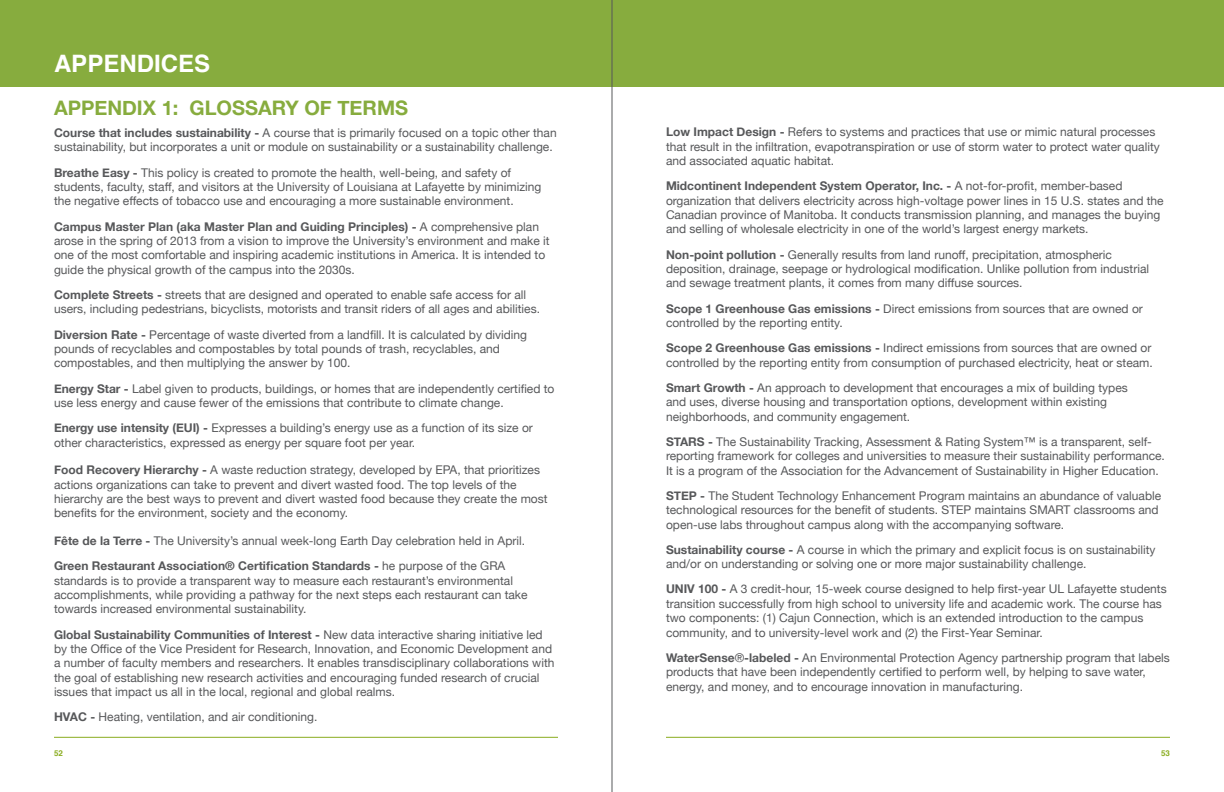
<style>
.page{position:relative;width:1224px;height:792px;background:#fff}
.page>*{position:absolute;margin:0;border:0;box-sizing:border-box;transform-origin:0 0}
.t1{font:700 24px "Helvetica";color:#fff}
.t2{font:700 20px "Helvetica Neue";color:#87ac3e}
.t3{font:12px/14.4px "Helvetica Neue";color:#57585a}
.t4{font:700 8px "Helvetica";color:#89ac1e}
.s1{font-weight:700}
</style>
<div class="page">
<hr style="left:666px;top:737px;width:504px;height:1px;background:#89ac1e">
<hr style="left:54px;top:737px;width:504px;height:1px;background:#89ac1e">
<div style="left:0;top:0;width:1224px;height:87px;background:#87ac3e"></div>
<hr style="left:612px;top:0;width:1px;height:792px;background:#57585a">
<p class="t1" style="left:54px;top:44px;width:158px">APPENDICES</p>
<p class="t2" style="left:54px;top:92px;width:356px">APPENDIX 1: GLOSSARY OF TERMS</p>
<p class="t3" style="left:54px;top:126px;width:504px"><span class="s1">Course that includes sustainability -</span> A course that is primarily focused on a topic other than sustainability, but incorporates a unit or module on sustainability or a sustainability challenge.</p>
<p class="t3" style="left:54px;top:166px;width:489px"><span class="s1">Breathe Easy -</span> This policy is created to promote the health, well-being, and safety of students, faculty, staff, and visitors at the University of Louisiana at Lafayette by minimizing the negative effects of tobacco use and encouraging a more sustainable environment.</p>
<p class="t3" style="left:54px;top:220px;width:497px"><span class="s1">Campus Master Plan (aka Master Plan and Guiding Principles) -</span> A comprehensive plan arose in the spring of 2013 from a vision to improve the University’s environment and make it one of the most comfortable and inspiring academic institutions in America. It is intended to guide the physical growth of the campus into the 2030s.</p>
<p class="t3" style="left:54px;top:288px;width:488px"><span class="s1">Complete Streets -</span> streets that are designed and operated to enable safe access for all users, including pedestrians, bicyclists, motorists and transit riders of all ages and abilities.</p>
<p class="t3" style="left:54px;top:328px;width:475px"><span class="s1">Diversion Rate -</span> Percentage of waste diverted from a landfill. It is calculated by dividing pounds of recyclables and compostables by total pounds of trash, recyclables, and compostables, and then multiplying the answer by 100.</p>
<p class="t3" style="left:54px;top:382px;width:502px"><span class="s1">Energy Star -</span> Label given to products, buildings, or homes that are independently certified to use less energy and cause fewer of the emissions that contribute to climate change.</p>
<p class="t3" style="left:54px;top:421px;width:480px"><span class="s1">Energy use intensity (EUI) -</span> Expresses a building’s energy use as a function of its size or other characteristics, expressed as energy per square foot per year.</p>
<p class="t3" style="left:54px;top:463px;width:495px"><span class="s1">Food Recovery Hierarchy -</span> A waste reduction strategy, developed by EPA, that prioritizes actions organizations can take to prevent and divert wasted food. The top levels of the hierarchy are the best ways to prevent and divert wasted food because they create the most benefits for the environment, society and the economy.</p>
<p class="t3" style="left:54px;top:534px;width:473px"><span class="s1">Fête de la Terre -</span> The University’s annual week-long Earth Day celebration held in April.</p>
<p class="t3" style="left:54px;top:559px;width:475px"><span class="s1">Green Restaurant Association® Certification Standards -</span> he purpose of the GRA standards is to provide a transparent way to measure each restaurant’s environmental accomplishments, while providing a pathway for the next steps each restaurant can take towards increased environmental sustainability.</p>
<p class="t3" style="left:54px;top:628px;width:502px"><span class="s1">Global Sustainability Communities of Interest -</span> New data interactive sharing initiative led by the Office of the Vice President for Research, Innovation, and Economic Development and a number of faculty members and researchers. It enables transdisciplinary collaborations with the goal of establishing new research activities and encouraging funded research of crucial issues that impact us all in the local, regional and global realms.</p>
<p class="t3" style="left:54px;top:711px;width:265px"><span class="s1">HVAC -</span> Heating, ventilation, and air conditioning.</p>
<p class="t3" style="left:666px;top:125px;width:495px"><span class="s1">Low Impact Design -</span> Refers to systems and practices that use or mimic natural processes that result in the infiltration, evapotranspiration or use of storm water to protect water quality and associated aquatic habitat.</p>
<p class="t3" style="left:666px;top:179px;width:499px"><span class="s1">Midcontinent Independent System Operator, Inc. -</span> A not-for-profit, member-based organization that delivers electricity across high-voltage power lines in 15 U.S. states and the Canadian province of Manitoba. It conducts transmission planning, and manages the buying and selling of wholesale electricity in one of the world’s largest energy markets.</p>
<p class="t3" style="left:666px;top:248px;width:485px"><span class="s1">Non-point pollution -</span> Generally results from land runoff, precipitation, atmospheric deposition, drainage, seepage or hydrological modification. Unlike pollution from industrial and sewage treatment plants, it comes from many diffuse sources.</p>
<p class="t3" style="left:666px;top:302px;width:478px"><span class="s1">Scope 1 Greenhouse Gas emissions -</span> Direct emissions from sources that are owned or controlled by the reporting entity.</p>
<p class="t3" style="left:666px;top:341px;width:488px"><span class="s1">Scope 2 Greenhouse Gas emissions -</span> Indirect emissions from sources that are owned or controlled by the reporting entity from consumption of purchased electricity, heat or steam.</p>
<p class="t3" style="left:666px;top:381px;width:463px"><span class="s1">Smart Growth -</span> An approach to development that encourages a mix of building types and uses, diverse housing and transportation options, development within existing neighborhoods, and community engagement.</p>
<p class="t3" style="left:666px;top:435px;width:500px"><span class="s1">STARS -</span> The Sustainability Tracking, Assessment &amp; Rating System™ is a transparent, self&shy;reporting framework for colleges and universities to measure their sustainability performance.<br>It is a program of the Association for the Advancement of Sustainability in Higher Education.</p>
<p class="t3" style="left:666px;top:489px;width:497px"><span class="s1">STEP -</span> The Student Technology Enhancement Program maintains an abundance of valuable technological resources for the benefit of students. STEP maintains SMART classrooms and open-use labs throughout campus along with the accompanying software.</p>
<p class="t3" style="left:666px;top:543px;width:491px"><span class="s1">Sustainability course -</span> A course in which the primary and explicit focus is on sustainability and/or on understanding or solving one or more major sustainability challenge.</p>
<p class="t3" style="left:666px;top:583px;width:502px"><span class="s1">UNIV 100 -</span> A 3 credit-hour, 15-week course designed to help first-year UL Lafayette students transition successfully from high school to university life and academic work. The course has two components: (1) Cajun Connection, which is an extended introduction to the campus community, and to university-level work and (2) the First-Year Seminar.</p>
<p class="t3" style="left:666px;top:651px;width:505px"><span class="s1">WaterSense</span>®<span class="s1">-labeled -</span> An Environmental Protection Agency partnership program that labels products that have been independently certified to perform well, by helping to save water, energy, and money, and to encourage innovation in manufacturing.</p>
<p class="t4" style="left:54px;top:746px;width:10px">52</p>
<p class="t4" style="left:1161px;top:746px;width:10px">53</p>
</div>
